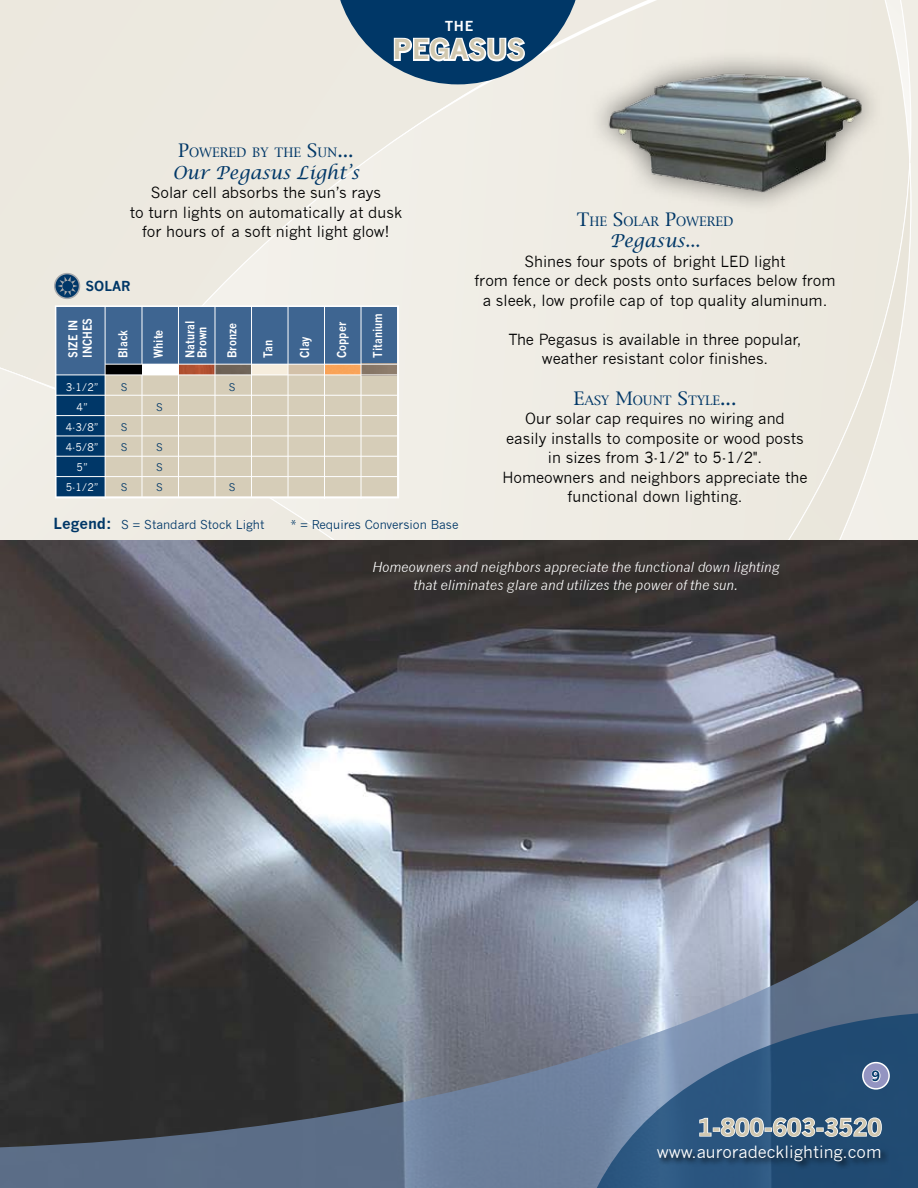
<style>
.page{position:relative;width:918px;height:1188px;background:#edeae1}
.page>*{position:absolute;margin:0;border:0;box-sizing:border-box;transform-origin:0 0}
.t1{font:700 27px "News Gothic";letter-spacing:.01em;color:#d1c8b0}
.t2{font:700 23.1px "News Gothic";color:#d1c8b0}
.t3{font:italic 18px "Lucida Calligraphy";color:#003767}
.t4{font:16.5px "News Gothic";color:#fff}
.t5{font:15px/19.5px "News Gothic";color:#000;text-align:center}
.t6{font:700 13.8px "News Gothic";color:#003767}
.t7{font:italic 13.5px/18px "News Gothic";color:#fff;text-align:center}
.t8{font:700 13.5px "News Gothic";color:#003767}
.t9{font:700 13.5px "News Gothic";color:#fff}
.t10{font:12.6px "New York";color:#003767}
.t11{font:700 12px/14.4px "News Gothic";color:#fff;scale:.86 1}
.t12{font:12px "News Gothic";color:#003767}
.t13{font:10.35px/20.1px "News Gothic";color:#fff;text-align:center}
.t14{font:10.35px/20.1px "News Gothic";color:#003768}
.s1{font-size:18px}
.s2{font-weight:700;font-size:15px}
</style>
<div class="page">
<svg style="left:340px;top:0;width:242px;height:84px"></svg>
<img style="left:0;top:540px;width:918px;height:349px">
<svg style="left:0;top:889px;width:918px;height:299px;background:#5c636e"></svg>
<svg style="left:590px;top:1013px;width:328px;height:175px;background:#46678b"></svg>
<div style="left:863px;top:1063px;width:26px;height:26px;background:#9394c1;border-radius:50%"></div>
<div style="left:862px;top:1062px;width:28px;height:28px;border:2px solid #fff;border-radius:50%"></div>
<svg style="left:871px;top:1070px;width:10px;height:13px"></svg>
<svg style="left:698px;top:1116px;width:118px;height:22px;background:#728ea8"></svg>
<div style="left:816px;top:1127px;width:8px;height:5px;border:2px solid #fff"></div>
<svg style="left:823px;top:1117px;width:60px;height:21px"></svg>
<div style="left:656px;top:1144px;width:233px;height:26px;background:#000;opacity:.75"></div>
<hr style="left:361px;top:307px;width:1px;height:192px;background:#fff">
<hr style="left:324px;top:307px;width:1px;height:192px;background:#fff">
<hr style="left:105px;top:306px;width:1px;height:193px;background:#fff">
<svg style="left:55px;top:305px;width:344px;height:193px;background:#9aa4aa"></svg>
<img style="left:598px;top:57px;width:278px;height:148px">
<div style="left:55px;top:274px;width:25px;height:24px;background:#003768;border-radius:50%"></div>
<div style="left:54px;top:273px;width:26px;height:26px;border:2px solid #a7a9ac;border-radius:50%"></div>
<svg style="left:58px;top:276px;width:20px;height:20px"></svg>
<div style="left:62px;top:281px;width:11px;height:10px;background:#003768;border-radius:50%"></div>
<p class="t9" style="left:445px;top:18px;width:20px">The</p>
<h1 class="t1" style="left:393px;top:33px;width:134px">PEGASUS</h1>
<p class="t10" style="left:178px;top:144px;width:177px"><span class="s1">P</span>OWERED BY THE <span class="s1">S</span>UN<span class="s1">...</span></p>
<p class="t3" style="left:172px;top:161px;width:188px">Our Pegasus Light’s</p>
<p class="t5" style="left:130px;top:183px;width:274px">Solar cell absorbs the sun’s rays<br>to turn lights on automatically at dusk for hours of a soft night light glow!</p>
<p class="t8" style="left:85px;top:278px;width:47px">SOLAR</p>
<p class="t11" style="left:66px;top:358px;width:48px;rotate:-90deg">SIZE IN<br>INCHES</p>
<p class="t11" style="left:116px;top:358px;width:34px;rotate:-90deg">Black</p>
<p class="t11" style="left:151px;top:358px;width:35px;rotate:-90deg">White</p>
<p class="t11" style="left:184px;top:358px;width:45px;line-height:12px;rotate:-90deg">Natural<br>Brown</p>
<p class="t11" style="left:225px;top:358px;width:42px;rotate:-90deg">Bronze</p>
<p class="t13" style="left:66px;top:377px;width:35px">3-1/2”<br>4”<br>4-3/8”<br>4-5/8”<br>5”<br>5-1/2”</p>
<p class="t14" style="left:121px;top:377px;width:8px">S</p>
<p class="t14" style="left:229px;top:377px;width:8px">S</p>
<p class="t14" style="left:156px;top:397px;width:8px">S</p>
<p class="t14" style="left:121px;top:417px;width:8px">S<br>S</p>
<p class="t14" style="left:156px;top:437px;width:8px">S<br>S</p>
<p class="t14" style="left:121px;top:477px;width:8px">S</p>
<p class="t14" style="left:156px;top:477px;width:8px">S</p>
<p class="t14" style="left:229px;top:477px;width:8px">S</p>
<p class="t11" style="left:261px;top:358px;width:22px;rotate:-90deg">Tan</p>
<p class="t11" style="left:297px;top:358px;width:27px;rotate:-90deg">Clay</p>
<p class="t11" style="left:334px;top:358px;width:44px;rotate:-90deg">Copper</p>
<p class="t11" style="left:370px;top:358px;width:53px;rotate:-90deg">Titanium</p>
<p class="t12" style="left:54px;top:518px;width:212px"><span class="s2">Legend:</span> S = Standard Stock Light</p>
<p class="t12" style="left:291px;top:518px;width:169px">* = Requires Conversion Base</p>
<p class="t10" style="left:577px;top:213px;width:158px"><span class="s1">T</span>HE <span class="s1">S</span>OLAR <span class="s1">P</span>OWERED</p>
<p class="t3" style="left:610px;top:230px;width:92px">Pegasus...</p>
<p class="t5" style="left:474px;top:252px;width:363px">Shines four spots of bright LED light<br>from fence or deck posts onto surfaces below from a sleek, low profile cap of top quality aluminum.</p>
<p class="t5" style="left:508px;top:330px;width:295px">The Pegasus is available in three popular, weather resistant color finishes.</p>
<p class="t10" style="left:574px;top:392px;width:164px"><span class="s1">E</span>ASY <span class="s1">M</span>OUNT <span class="s1">S</span>TYLE<span class="s1">...</span></p>
<p class="t5" style="left:502px;top:409px;width:307px">Our solar cap requires no wiring and<br>easily installs to composite or wood posts in sizes from 3-1/2" to 5-1/2".<br>Homeowners and neighbors appreciate the functional down lighting.</p>
<p class="t7" style="left:372px;top:559px;width:409px">Homeowners and neighbors appreciate the functional down lighting that eliminates glare and utilizes the power of the sun.</p>
<p class="t6" style="left:872px;top:1068px;width:10px">9</p>
<h2 class="t2" style="left:698px;top:1113px;width:186px">1-800-603-3520</h2>
<p class="t4" style="left:657px;top:1142px;width:226px">www.auroradecklighting.com</p>
</div>
